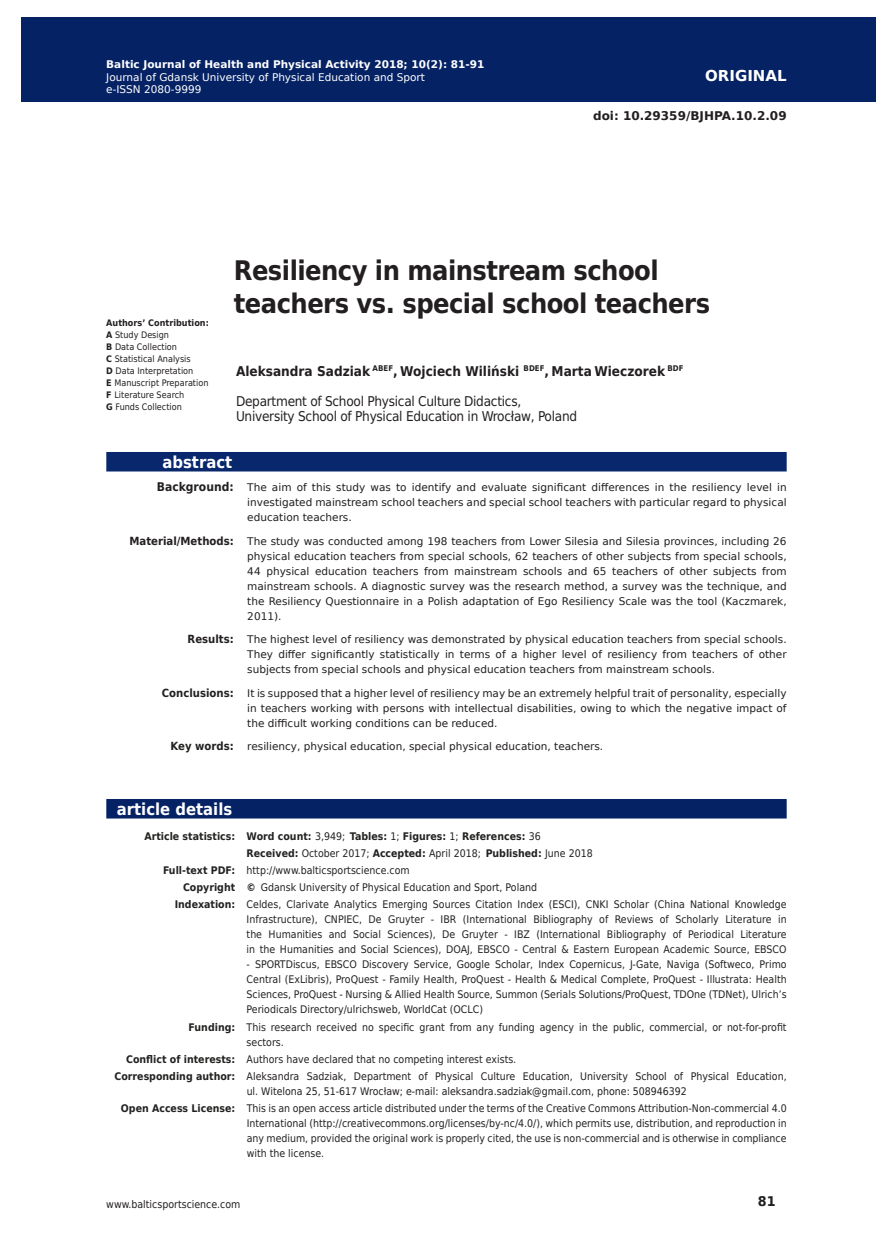
<style>
.page{position:relative;width:893px;height:1255px;background:#fff}
.page>*{position:absolute;margin:0;border:0;box-sizing:border-box;transform-origin:0 0}
.t1{font:700 27px/32.4px "DejaVu Sans Condensed";letter-spacing:-.02em;color:#231f20}
.t2{font:700 16.5px "DejaVu Sans Condensed";color:#fff}
.t3{font:700 15px "DejaVu Sans";color:#fff}
.t4{font:13.5px/15px "DejaVu Sans Condensed";letter-spacing:-.02em;color:#231f20}
.t5{font:700 13.5px "DejaVu Sans Condensed";color:#231f20}
.t6{font:700 13.35px "DejaVu Sans";color:#231f20;scale:.96 1}
.t7{font:700 12px "DejaVu Sans";color:#231f20}
.t8{font:10.5px/15px "DejaVu Sans Condensed";color:#222221;text-align:justify}
.t9{font:10.5px/15px "DejaVu Sans";color:#231f20;text-align:justify}
.t10{font:10.5px/17.1px "DejaVu Sans Condensed";color:#231f20}
.t11{font:10.5px/12.6px "DejaVu Sans";color:#fff}
.t12{font:700 10.5px "DejaVu Sans Condensed";color:#222221}
.t13{font:700 10.5px "DejaVu Sans";color:#fff}
.t14{font:9px/12px "DejaVu Sans Condensed";color:#231f20}
.s1{font-weight:700}
.s2{font-family:"DejaVu Sans Condensed";font-weight:700;font-size:12px}
.s3{font-family:"DejaVu Sans Condensed";font-weight:700;font-size:11.25px}
.s4{font-family:"DejaVu Sans Condensed";font-weight:700;font-size:11.25px;color:#222221}
.s5{font-weight:400}
.s6{font-weight:700;color:#222221}
.s7{color:#222221}
.s8{color:#231f20}
</style>
<div class="page">
<div style="left:106px;top:799px;width:681px;height:19px;background:#052265"></div>
<div style="left:21px;top:17px;width:855px;height:85px;background:#052265"></div>
<div style="left:106px;top:452px;width:681px;height:19px;background:#08276c"></div>
<p class="t13" style="left:106px;top:56px;width:380px">Baltic Journal of Health and Physical Activity 2018; 10(2): 81-91</p>
<p class="t11" style="left:106px;top:70px;width:320px">Journal of Gdansk University of Physical Education and Sport e-ISSN 2080-9999</p>
<h3 class="t3" style="left:705px;top:63px;width:83px">ORIGINAL</h3>
<p class="t7" style="left:593px;top:106px;width:195px">doi: 10.29359/BJHPA.10.2.09</p>
<p class="t14" style="left:106px;top:316px;width:104px"><span class="s1">Authors’ Contribution:<br>A</span> Study Design<br><span class="s1">B</span> Data Collection<br><span class="s1">C</span> Statistical Analysis<br><span class="s1">D</span> Data Interpretation<br><span class="s1">E</span> Manuscript Preparation<br><span class="s1">F</span> Literature Search<br><span class="s1">G</span> Funds Collection</p>
<h1 class="t1" style="left:234px;top:254px;width:478px">Resiliency in mainstream school teachers vs. special school teachers</h1>
<p class="t5" style="left:236px;top:360px;width:449px">Aleksandra Sadziak <sup>ABEF</sup>, Wojciech Wiliński <sup>BDEF</sup>, Marta Wieczorek <sup>BDF</sup></p>
<p class="t4" style="left:236px;top:393px;width:343px">Department of School Physical Culture Didactics,<br>University School of Physical Education in Wrocław, Poland</p>
<h2 class="t2" style="left:162px;top:448px;width:71px">abstract</h2>
<p class="t9" style="left:247px;top:480px;width:541px;text-indent:-90px"><span class="s2">Background:</span> The aim of this study was to identify and evaluate significant differences in the resiliency level in investigated mainstream school teachers and special school teachers with particular regard to physical education teachers.</p>
<p class="t9" style="left:247px;top:533px;width:541px;text-indent:-118px"><span class="s3">Material/Methods:</span> ‪The study was conducted among 198 teachers from Lower Silesia and Silesia provinces, including 26 physical education teachers from special schools, 62 teachers of other subjects from special schools, 44 physical education teachers from mainstream schools and 65 teachers of other subjects from mainstream schools. A diagnostic survey was the research method, a survey was the technique, and the Resiliency Questionnaire in a Polish adaptation of Ego Resiliency Scale was the tool (Kaczmarek, 2011).</p>
<p class="t9" style="left:247px;top:632px;width:541px;text-indent:-60px"><span class="s3">Results:</span> The highest level of resiliency was demonstrated by physical education teachers from special schools.<br>They differ significantly statistically in terms of a higher level of resiliency from teachers of other subjects from special schools and physical education teachers from mainstream schools.</p>
<p class="t9" style="left:247px;top:685px;width:541px;text-indent:-85px"><span class="s4">Conclusions</span><span class="s3">:</span> It is supposed that a higher level of resiliency may be an extremely helpful trait of personality, especially in teachers working with persons with intellectual disabilities, owing to which the negative impact of the difficult working conditions can be reduced.</p>
<p class="t9" style="left:171px;top:739px;width:434px"><span class="s4">Key words</span><span class="s3">:</span> resiliency, physical education, special physical education, teachers.</p>
<h2 class="t2" style="left:117px;top:795px;width:117px">article details</h2>
<p class="t12" style="left:144px;top:827px;width:398px">Article statistics: Word count: <span class="s5">3,949;</span> Tables: <span class="s5">1;</span> Figures: <span class="s5">1;</span> References: <span class="s5">36</span></p>
<p class="t8" style="left:247px;top:845px;width:348px"><span class="s1">Received:</span> October 2017; <span class="s1">Accepted:</span> April 2018; <span class="s1">Published:</span> June 2018</p>
<p class="t8" style="left:163px;top:862px;width:248px"><span class="s1">Full-text PDF:</span> http://www.balticsportscience.com</p>
<p class="t8" style="left:183px;top:879px;width:356px"><span class="s1">Copyright ©</span> Gdansk University of Physical Education and Sport, Poland</p>
<p class="t8" style="left:175px;top:896px;width:613px"><span class="s1">Indexation:</span> Celdes, Clarivate Analytics Emerging Sources Citation Index (ESCI), CNKI Scholar (China National Knowledge</p>
<p class="t8" style="left:247px;top:911px;width:542px">Infrastructure), CNPIEC, De Gruyter - IBR (International Bibliography of Reviews of Scholarly Literature in the Humanities and Social Sciences), De Gruyter - IBZ (International Bibliography of Periodical Literature in the Humanities and Social Sciences), DOAJ, EBSCO - Central &amp; Eastern European Academic Source, EBSCO</p>
<p class="t8" style="left:247px;top:956px;width:542px">- SPORTDiscus, EBSCO Discovery Service, Google Scholar, Index Copernicus, J-Gate, Naviga (Softweco, Primo Central (ExLibris), ProQuest - Family Health, ProQuest - Health &amp; Medical Complete, ProQuest - Illustrata: Health Sciences, ProQuest - Nursing &amp; Allied Health Source, Summon (Serials Solutions/ProQuest, TDOne (TDNet), Ulrich’s Periodicals Directory/ulrichsweb, WorldCat (OCLC)</p>
<p class="t8" style="left:247px;top:1019px;width:541px;text-indent:-58px"><span class="s1">Funding:</span> This research received no specific grant from any funding agency in the public, commercial, or not-for-profit sectors.</p>
<p class="t10" style="left:115px;top:1050px;width:674px;text-indent:12px"><span class="s6">Conflict of interests:</span> <span class="s7">Authors have declared that no competing interest exists.<br></span><span class="s6">Corresponding author:</span> Aleksandra Sadziak, Department of Physical Culture Education, University School of Physical Education,</p>
<p class="t8" style="left:121px;top:1082px;width:667px;line-height:17.1px;text-indent:126px"><span class="s8">ul. Witelona 25, 51-617 Wrocław; e-mail: aleksandra.sadziak@gmail.com, phone: 508946392<br></span><span class="s1">Open Access License:</span> This is an open access article distributed under the terms of the Creative Commons Attribution-Non-commercial 4.0</p>
<p class="t8" style="left:247px;top:1115px;width:542px">International (http://creativecommons.org/licenses/by-nc/4.0/), which permits use, distribution, and reproduction in any medium, provided the original work is properly cited, the use is non-commercial and is otherwise in compliance with the license.</p>
<p class="t10" style="left:106px;top:1195px;width:136px">www.balticsportscience.com</p>
<p class="t6" style="left:758px;top:1189px;width:20px">81</p>
</div>
